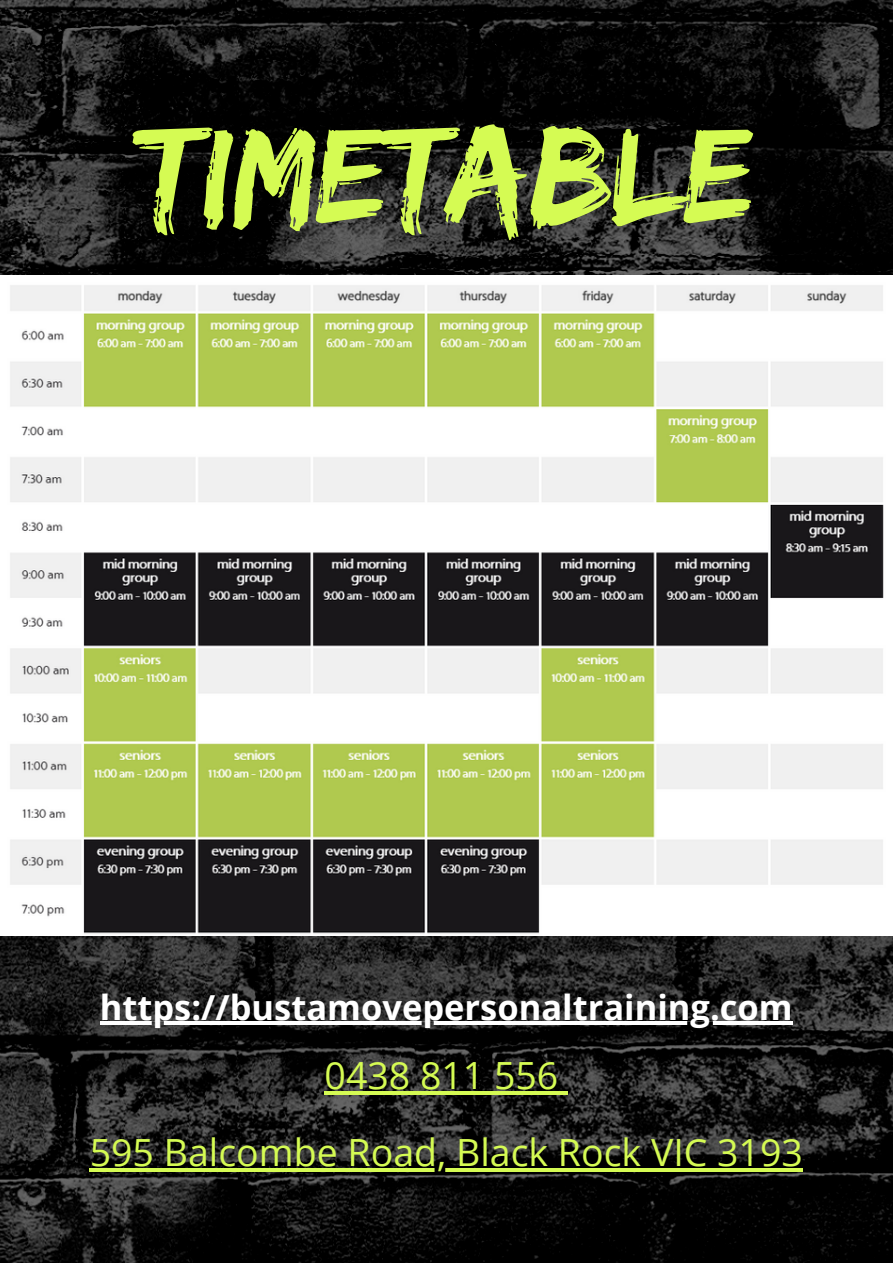
<style>
.page{position:relative;width:893px;height:1264px;background:#fff}
.page>*{position:absolute;margin:0;border:0;box-sizing:border-box;transform-origin:0 0}
.t1{font:139.35px "Edo";color:#d5fb53}
.t2{font:37.5px/76.9px "Open Sans";color:#d5fb53;text-align:center}
.t3{font:700 34.5px "Open Sans";color:#fff}
</style>
<div class="page">
<img style="left:0;top:0;width:892px;height:1262px">
<img style="left:0;top:275px;width:892px;height:660px">
<hr style="left:100px;top:1021px;width:692px;height:4px;background:#fff">
<svg style="left:324px;top:1090px;width:234px;height:4px"></svg>
<svg style="left:558px;top:1090px;width:10px;height:4px"></svg>
<svg style="left:90px;top:1167px;width:712px;height:4px;background:#9eba3e"></svg>
<h1 class="t1" style="left:138px;top:94px;width:616px">TIMETABLE</h1>
<p class="t3" style="left:100px;top:982px;width:694px">https://bustamovepersonaltraining.com</p>
<p class="t2" style="left:90px;top:1035px;width:714px">0438 811 556<br>595 Balcombe Road, Black Rock VIC 3193</p>
</div>
